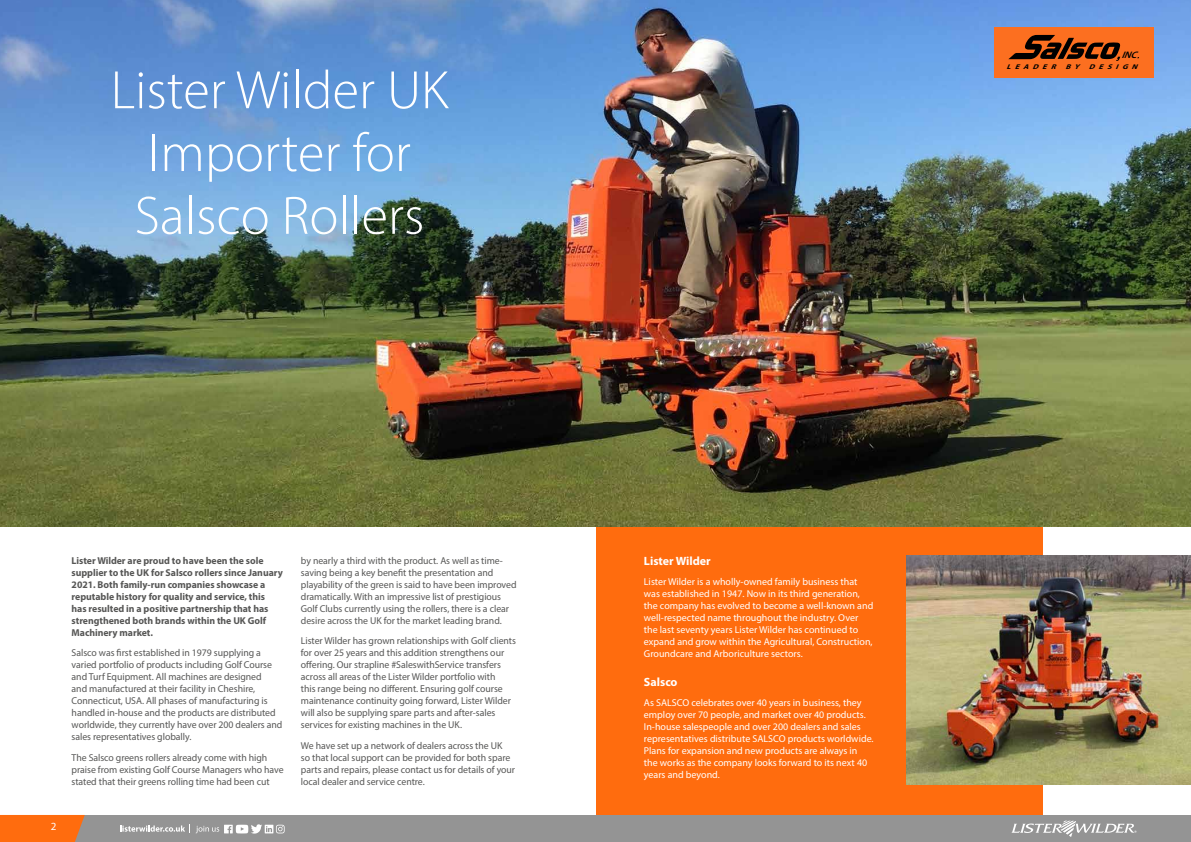
<style>
.page{position:relative;width:1191px;height:842px;background:#fff}
.page>*{position:absolute;margin:0;border:0;box-sizing:border-box;transform-origin:0 0}
.t1{font:300 54.5px/62.8px "Myriad Pro";color:#fff;text-align:center}
.t2{font:700 12px "Myriad Pro";color:#fff}
.t3{font:11px "Myriad Pro";color:#fff}
.t4{font:10px/12px "Myriad Pro";letter-spacing:-.005em;color:#575756}
.t5{font:10px/12px "Myriad Pro";color:#fff}
.t6{font:700 10px/12px "Myriad Pro";letter-spacing:-.005em;color:#575756}
.t7{font:italic 600 9.5px "Myriad Pro";color:#000;scale:1.05 1}
.t8{font:italic 700 6.9px "Myriad Pro";color:#000;scale:1.16 1}
</style>
<div class="page">
<div style="left:0;top:815px;width:1191px;height:27px;background:#949494"></div>
<div style="left:0;top:815px;width:85px;height:27px;background:#ff6c0e"></div>
<svg style="left:120px;top:825px;width:70px;height:8px"></svg>
<svg style="left:196px;top:824px;width:89px;height:9px"></svg>
<svg style="left:1011px;top:821px;width:125px;height:16px"></svg>
<div style="left:596px;top:475px;width:446px;height:340px;background:#ff6c0e"></div>
<img style="left:0;top:0;width:1191px;height:526px">
<img style="left:906px;top:556px;width:285px;height:229px">
<div style="left:994px;top:28px;width:159px;height:50px;background:#fc6f20"></div>
<svg style="left:1008px;top:35px;width:112px;height:26px"></svg>
<h1 class="t1" style="left:111px;top:58px;width:339px">Lister Wilder UK<br>Importer for<br>Salsco Rollers</h1>
<p class="t3" style="left:51px;top:820px;width:7px">2</p>
<p class="t6" style="left:72px;top:554px;width:213px">Lister Wilder are proud to have been the sole supplier to the UK for Salsco rollers since January 2021. Both family-run companies showcase a reputable history for quality and service, this<br>has resulted in a positive partnership that has strengthened both brands within the UK Golf Machinery market.</p>
<p class="t4" style="left:72px;top:646px;width:212px">Salsco was first established in 1979 supplying a varied portfolio of products including Golf Course and Turf Equipment. All machines are designed<br>and manufactured at their facility in Cheshire, Connecticut, USA. All phases of manufacturing is handled in-house and the products are distributed worldwide, they currently have over 200 dealers and sales representatives globally.</p>
<p class="t4" style="left:72px;top:751px;width:213px">The Salsco greens rollers already come with high praise from existing Golf Course Managers who have stated that their greens rolling time had been cut</p>
<p class="t4" style="left:301px;top:554px;width:217px">by nearly a third with the product. As well as time&shy;saving being a key benefit the presentation and playability of the green is said to have been improved dramatically. With an impressive list of prestigious Golf Clubs currently using the rollers, there is a clear desire across the UK for the market leading brand.</p>
<p class="t4" style="left:301px;top:634px;width:217px">Lister Wilder has grown relationships with Golf clients for over 25 years and this addition strengthens our offering. Our strapline #SaleswithService transfers across all areas of the Lister Wilder portfolio with<br>this range being no different. Ensuring golf course maintenance continuity going forward, Lister Wilder will also be supplying spare parts and after-sales services for existing machines in the UK.</p>
<p class="t4" style="left:301px;top:739px;width:216px">We have set up a network of dealers across the UK<br>so that local support can be provided for both spare parts and repairs, please contact us for details of your local dealer and service centre.</p>
<p class="t2" style="left:644px;top:553px;width:68px">Lister Wilder</p>
<p class="t5" style="left:644px;top:576px;width:231px">Lister Wilder is a wholly-owned family business that was established in 1947. Now in its third generation, the company has evolved to become a well-known and well-respected name throughout the industry. Over the last seventy years Lister Wilder has continued to expand and grow within the Agricultural, Construction, Groundcare and Arboriculture sectors.</p>
<p class="t2" style="left:644px;top:674px;width:35px">Salsco</p>
<p class="t5" style="left:644px;top:697px;width:231px">As SALSCO celebrates over 40 years in business, they employ over 70 people, and market over 40 products.<br>In-house salespeople and over 200 dealers and sales representatives distribute SALSCO products worldwide.<br>Plans for expansion and new products are always in the works as the company looks forward to its next 40 years and beyond.</p>
<p class="t7" style="left:1121px;top:49px;width:20px">INC</p>
<p class="t8" style="left:1006px;top:62px;width:117px">LEADER BY DESIGN</p>
</div>
